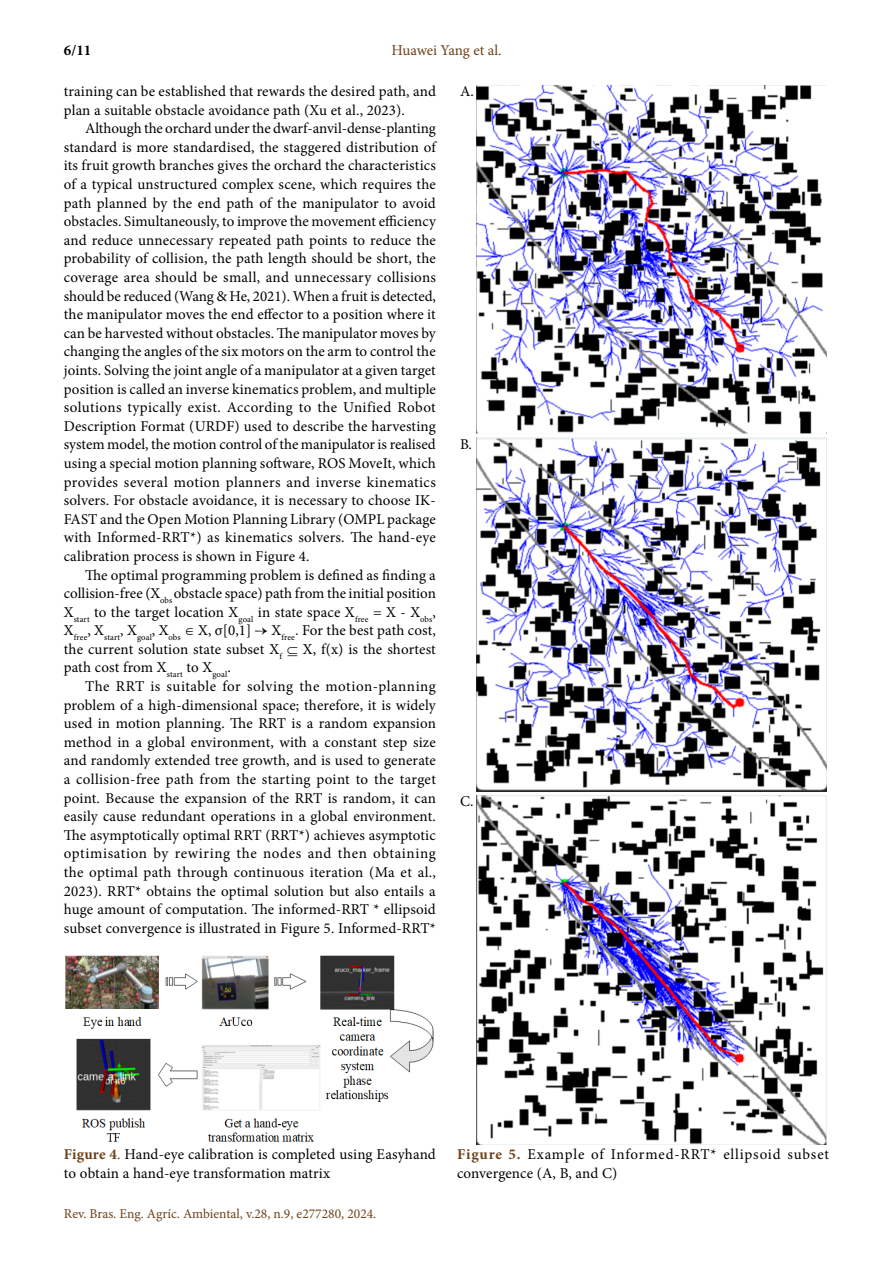
<style>
.page{position:relative;width:893px;height:1263px;background:#fff}
.page>*{position:absolute;margin:0;border:0;box-sizing:border-box;transform-origin:0 0}
.t1{font:15px/18.6px "Minion Pro";letter-spacing:.005em;color:#000;text-align:justify}
.t2{font:15px/18.8px "Minion Pro";letter-spacing:.05em;color:#000}
.t3{font:15px "Minion Pro";letter-spacing:-.01em;color:#6c4119}
.t4{font:700 15px "Minion Pro";color:#000}
.t5{font:13.5px "Minion Pro";color:#6c4119}
.t6{font:8.7px "Minion Pro";letter-spacing:.01em;color:#000}
.s1{font-family:"Times New Roman"}
.s2{font-weight:700;color:#6c4119}
.s3{color:#6c4119}
</style>
<div class="page">
<img style="left:65px;top:955px;width:369px;height:187px">
<img style="left:476px;top:85px;width:350px;height:349px">
<img style="left:476px;top:438px;width:350px;height:353px">
<img style="left:476px;top:795px;width:350px;height:349px">
<p class="t4" style="left:64px;top:40px;width:29px">6/11</p>
<p class="t3" style="left:391px;top:40px;width:112px">Huawei Yang et al.</p>
<p class="t1" style="left:64px;top:82px;width:374px">training can be established that rewards the desired path, and plan a suitable obstacle avoidance path (Xu et al., 2023).</p>
<p class="t1" style="left:64px;top:119px;width:374px;text-indent:21px">Although the orchard under the dwarf-anvil-dense-planting standard is more standardised, the staggered distribution of its fruit growth branches gives the orchard the characteristics of a typical unstructured complex scene, which requires the path planned by the end path of the manipulator to avoid obstacles. Simultaneously, to improve the movement efficiency and reduce unnecessary repeated path points to reduce the probability of collision, the path length should be short, the coverage area should be small, and unnecessary collisions should be reduced (Wang &amp; He, 2021). When a fruit is detected, the manipulator moves the end effector to a position where it can be harvested without obstacles. The manipulator moves by changing the angles of the six motors on the arm to control the joints. Solving the joint angle of a manipulator at a given target position is called an inverse kinematics problem, and multiple solutions typically exist. According to the Unified Robot Description Format (URDF) used to describe the harvesting system model, the motion control of the manipulator is realised using a special motion planning software, ROS MoveIt, which provides several motion planners and inverse kinematics solvers. For obstacle avoidance, it is necessary to choose IK-FAST and the Open Motion Planning Library (OMPL package with Informed-RRT*) as kinematics solvers. The hand-eye calibration process is shown in Figure 4.</p>
<p class="t1" style="left:64px;top:566px;width:374px;text-indent:21px">The optimal programming problem is defined as finding a collision-free (X<sub>obs</sub> obstacle space) path from the initial position X<sub>start</sub> to the target location X<sub>goal</sub> in state space X<sub>free</sub> = X - X<sub>obs</sub>,</p>
<p class="t6" style="left:64px;top:632px;width:189px"><sup>X</sup>free<sup>,</sup> <sup>X</sup>start<sup>,</sup> <sup>X</sup>goal<sup>,</sup> <sup>X</sup>obs ∈ <sup>X,</sup> <sup>σ[0,1]</sup></p>
<p class="t1" style="left:64px;top:621px;width:374px;text-indent:208px">X<sub>free</sub><span class="s1">.</span> For the best path cost, the current solution state subset X<sub>f</sub> ⊆ X, f(x) is the shortest path cost from X<sub>start</sub> to X<sub>goal</sub>.</p>
<p class="t1" style="left:64px;top:677px;width:374px;text-indent:21px">The RRT is suitable for solving the motion-planning problem of a high-dimensional space; therefore, it is widely used in motion planning. The RRT is a random expansion method in a global environment, with a constant step size and randomly extended tree growth, and is used to generate a collision-free path from the starting point to the target point. Because the expansion of the RRT is random, it can easily cause redundant operations in a global environment.<br>The asymptotically optimal RRT (RRT*) achieves asymptotic optimisation by rewiring the nodes and then obtaining the optimal path through continuous iteration (Ma et al., 2023). RRT* obtains the optimal solution but also entails a huge amount of computation. The informed-RRT * ellipsoid subset convergence is illustrated in Figure 5. Informed-RRT*</p>
<p class="t1" style="left:460px;top:82px;width:15px">A.</p>
<p class="t1" style="left:460px;top:435px;width:13px">B.</p>
<p class="t1" style="left:460px;top:792px;width:15px">C.</p>
<p class="t1" style="left:64px;top:1145px;width:373px"><span class="s2">Figure 4</span><span class="s3">.</span> Hand-eye calibration is completed using Easyhand to obtain a hand-eye transformation matrix</p>
<p class="t2" style="left:457px;top:1145px;width:374px"><span class="s2">Figure 5.</span> Example of Informed-RRT* ellipsoid subset convergence (A, B, and C)</p>
<p class="t5" style="left:64px;top:1204px;width:314px">Rev. Bras. Eng. Agríc. Ambiental, v.28, n.9, e277280, 2024.</p>
</div>
